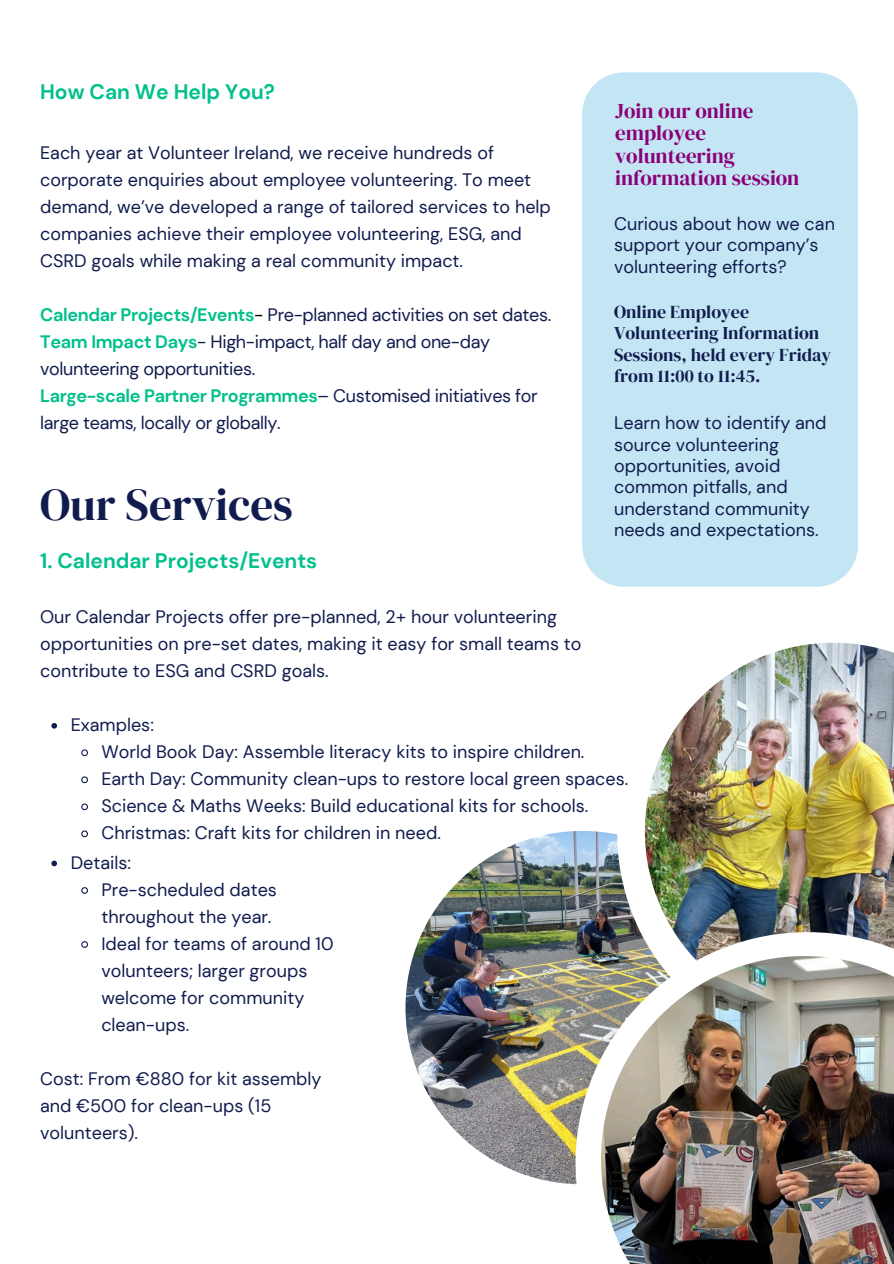
<style>
.page{position:relative;width:894px;height:1264px;background:#fff}
.page>*{position:absolute;margin:0;border:0;box-sizing:border-box;transform-origin:0 0}
.t1{font:45px "DM Serif Display";color:#111c4e}
.t2{font:21px/22.5px "DM Serif Display";color:#8b0078}
.t3{font:700 21px "DM Sans";color:#00c08b}
.t4{font:18px/27px "DM Sans";color:#111c4e}
.t5{font:18px/27px "DM Sans";letter-spacing:-.02em;color:#111c4e}
.t6{font:18px/21.3px "DM Serif Display";color:#111c4e}
.s1{font-weight:700;color:#00c08b}
.s2{color:#000}
</style>
<div class="page">
<img style="left:405px;top:831px;width:353px;height:353px;border-radius:50%">
<svg style="left:593px;top:586px;width:230px;height:314px"></svg>
<img style="left:644px;top:642px;width:249px;height:258px">
<img style="left:543px;top:900px;width:350px;height:285px">
<img style="left:600px;top:956px;width:293px;height:307px">
<div style="left:582px;top:72px;width:275px;height:514px;background:#c3e5f4"></div>
<svg style="left:51px;top:723px;width:6px;height:5px"></svg>
<svg style="left:81px;top:749px;width:7px;height:8px"></svg>
<svg style="left:81px;top:776px;width:7px;height:8px"></svg>
<svg style="left:81px;top:803px;width:7px;height:8px"></svg>
<svg style="left:81px;top:830px;width:7px;height:8px"></svg>
<svg style="left:51px;top:860px;width:6px;height:6px"></svg>
<svg style="left:81px;top:887px;width:7px;height:7px"></svg>
<svg style="left:81px;top:941px;width:7px;height:7px"></svg>
<p class="t3" style="left:40px;top:78px;width:236px">How Can We Help You?</p>
<h2 class="t4" style="left:40px;top:139px;width:512px">Each year at Volunteer Ireland, we receive hundreds of corporate enquiries about employee volunteering. To meet demand, we’ve developed a range of tailored services to help companies achieve their employee volunteering, ESG, and CSRD goals while making a real community impact.</h2>
<p class="t5" style="left:40px;top:301px;width:512px"><span class="s1">Calendar Projects/Events</span><span class="s2">-</span> Pre-planned activities on set dates.</p>
<p class="t5" style="left:40px;top:328px;width:451px"><span class="s1">Team Impact Days</span>- High-impact, half day and one-day volunteering opportunities.</p>
<p class="t5" style="left:40px;top:382px;width:499px"><span class="s1">Large-scale Partner Programmes</span>– Customised initiatives for large teams, locally or globally.</p>
<p class="t1" style="left:40px;top:473px;width:254px">Our Services</p>
<h2 class="t2" style="left:615px;top:99px;width:186px">Join our online employee volunteering information session</h2>
<p class="t4" style="left:614px;top:213px;width:222px;line-height:21.3px">Curious about how we can support your company’s volunteering efforts?</p>
<h1 class="t6" style="left:614px;top:301px;width:218px">Online Employee<br>Volunteering Information<br>Sessions, held every Friday from 11:00 to 11:45.</h1>
<p class="t4" style="left:614px;top:412px;width:214px;line-height:21.3px">Learn how to identify and source volunteering opportunities, avoid common pitfalls, and understand community needs and expectations.</p>
<p class="t3" style="left:40px;top:547px;width:278px">1. Calendar Projects/Events</p>
<p class="t4" style="left:40px;top:603px;width:542px">Our Calendar Projects offer pre-planned, 2+ hour volunteering opportunities on pre-set dates, making it easy for small teams to contribute to ESG and CSRD goals.</p>
<p class="t4" style="left:71px;top:711px;width:85px">Examples:</p>
<p class="t4" style="left:101px;top:738px;width:484px">World Book Day: Assemble literacy kits to inspire children.</p>
<p class="t4" style="left:101px;top:765px;width:528px">Earth Day: Community clean-ups to restore local green spaces.</p>
<p class="t4" style="left:101px;top:792px;width:488px">Science &amp; Maths Weeks: Build educational kits for schools.</p>
<p class="t4" style="left:101px;top:819px;width:341px">Christmas: Craft kits for children in need.</p>
<p class="t4" style="left:71px;top:848px;width:62px">Details:</p>
<p class="t4" style="left:101px;top:875px;width:177px">Pre-scheduled dates throughout the year.</p>
<p class="t4" style="left:101px;top:929px;width:233px">Ideal for teams of around 10 volunteers; larger groups welcome for community clean-ups.</p>
<p class="t4" style="left:40px;top:1064px;width:283px">Cost: From €880 for kit assembly and €500 for clean-ups (15 volunteers).</p>
</div>
